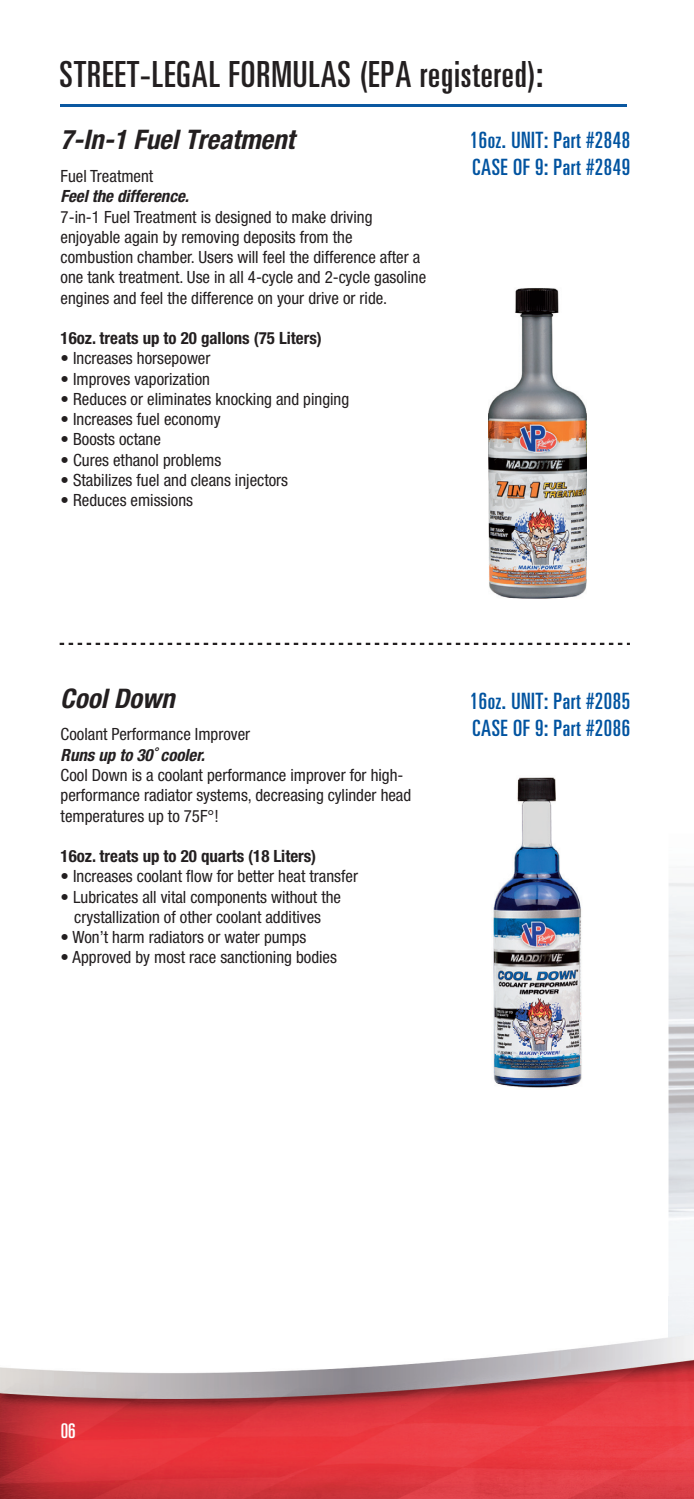
<style>
.page{position:relative;width:694px;height:1499px;background:#fff}
.page>*{position:absolute;margin:0;border:0;box-sizing:border-box;transform-origin:0 0}
.t1{font:ultra-condensed 36px "Univers";letter-spacing:.025em;color:#231f20}
.t2{font:italic 700 condensed 27px "Helvetica Neue LT Std";color:#231f20}
.t3{font:ultra-condensed 22.5px/27px "Univers";letter-spacing:.025em;color:#0153a0}
.t4{font:ultra-condensed 20.25px "Univers";color:#fff}
.t5{font:condensed 16.88px/20.2px "Helvetica Neue LT Std";color:#231f20}
.t6{font:700 condensed 16.88px "Helvetica Neue LT Std";color:#231f20}
.t7{font:italic 700 condensed 16.88px "Helvetica Neue LT Std";color:#231f20}
</style>
<div class="page">
<img style="left:668px;top:883px;width:26px;height:413px">
<svg style="left:60px;top:643px;width:570px;height:2px"></svg>
<hr style="left:61px;top:104px;width:566px;height:2px;background:#0b58a1">
<img style="left:493px;top:777px;width:89px;height:311px">
<img style="left:488px;top:288px;width:98px;height:310px">
<img style="left:0;top:1296px;width:694px;height:202px">
<h1 class="t1" style="left:59px;top:61px;width:485px">STREET-LEGAL FORMULAS (EPA registered):</h1>
<h2 class="t2" style="left:60px;top:130px;width:236px">7-In-1 Fuel Treatment</h2>
<h3 class="t3" style="left:470px;top:128px;width:162px">16oz. UNIT: Part #2848<br>CASE OF 9: Part #2849</h3>
<p class="t5" style="left:61px;top:168px;width:94px">Fuel Treatment</p>
<p class="t7" style="left:61px;top:190px;width:130px">Feel the difference.</p>
<p class="t5" style="left:61px;top:208px;width:367px">7-in-1 Fuel Treatment is designed to make driving enjoyable again by removing deposits from the combustion chamber. Users will feel the difference after a one tank treatment. Use in all 4-cycle and 2-cycle gasoline engines and feel the difference on your drive or ride.</p>
<p class="t6" style="left:61px;top:332px;width:263px">16oz. treats up to 20 gallons (75 Liters)</p>
<p class="t5" style="left:61px;top:350px;width:151px">• Increases horsepower</p>
<p class="t5" style="left:61px;top:370px;width:151px">• Improves vaporization</p>
<p class="t5" style="left:61px;top:390px;width:290px">• Reduces or eliminates knocking and pinging</p>
<p class="t5" style="left:61px;top:411px;width:161px">• Increases fuel economy</p>
<p class="t5" style="left:61px;top:431px;width:102px">• Boosts octane</p>
<p class="t5" style="left:61px;top:451px;width:162px">• Cures ethanol problems</p>
<p class="t5" style="left:61px;top:471px;width:229px">• Stabilizes fuel and cleans injectors</p>
<p class="t5" style="left:61px;top:492px;width:134px">• Reduces emissions</p>
<h2 class="t2" style="left:60px;top:688px;width:116px">Cool Down</h2>
<p class="t5" style="left:61px;top:726px;width:191px">Coolant Performance Improver</p>
<p class="t7" style="left:61px;top:748px;width:146px">Runs up to 30˚ cooler.</p>
<p class="t5" style="left:61px;top:766px;width:352px">Cool Down is a coolant performance improver for high&shy;performance radiator systems, decreasing cylinder head temperatures up to 75F°!</p>
<p class="t6" style="left:61px;top:850px;width:257px">16oz. treats up to 20 quarts (18 Liters)</p>
<p class="t5" style="left:61px;top:868px;width:299px">• Increases coolant flow for better heat transfer</p>
<p class="t5" style="left:61px;top:888px;width:282px;text-align:center">• Lubricates all vital components without the crystallization of other coolant additives</p>
<p class="t5" style="left:61px;top:928px;width:247px">• Won’t harm radiators or water pumps</p>
<p class="t5" style="left:61px;top:949px;width:278px">• Approved by most race sanctioning bodies</p>
<h3 class="t3" style="left:470px;top:689px;width:162px">16oz. UNIT: Part #2085<br>CASE OF 9: Part #2086</h3>
<p class="t4" style="left:61px;top:1423px;width:17px">06</p>
</div>
